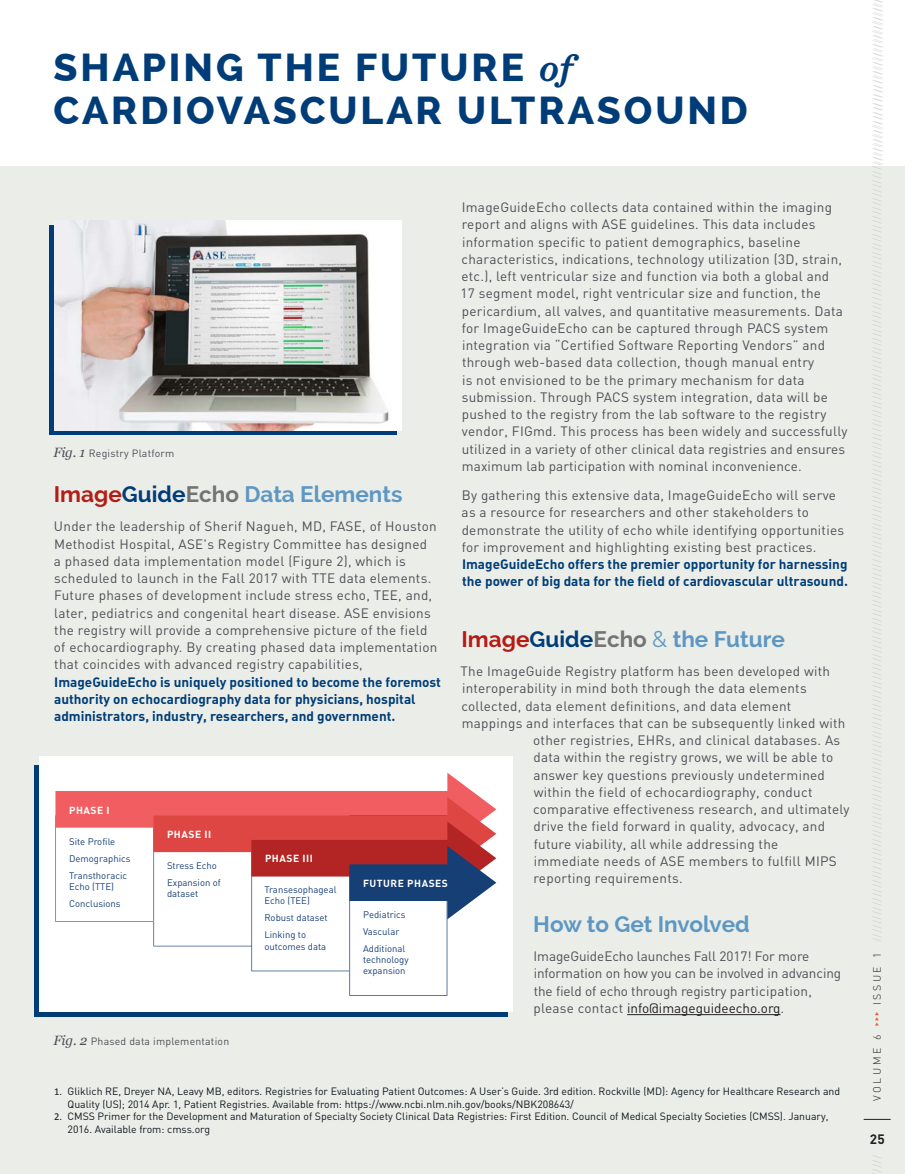
<style>
.page{position:relative;width:905px;height:1174px;background:#fff}
.page>*{position:absolute;margin:0;border:0;box-sizing:border-box;transform-origin:0 0}
.t1{font:800 39px/42.2px "Raleway";letter-spacing:.075em;color:#003d78}
.t2{font:700 22.5px "Raleway";color:#5e97c3}
.Body{font:13.5px/17.2px "DIN";letter-spacing:.02em;color:#4d4e56}
.Body-2{font:13.5px/17.2px "DIN";letter-spacing:-.005em;color:#4d4e56}
.t3{font:700 13.5px "DIN";color:#231f20}
.t4{font:10.5px/12.6px "DIN";color:#0d1720}
.Body-3{font:10.5px "DIN";letter-spacing:.02em;color:#4d4e56}
.t5{font:300 10.5px "DIN";letter-spacing:.25em;color:#231f20}
.t6{font:700 10.2px "DIN";letter-spacing:.05em;color:#fff}
.t7{font:9.45px/16.8px "DIN";color:#163f75}
.s1{font-family:"Sentinel";font-weight:600;font-style:italic}
.s2{font-family:"Georgia";font-style:italic;font-size:13.5px}
.s3{color:#b41d15}
.s4{color:#003d78}
.s5{color:#737473}
.s6{font-family:"DIN Bold Alternate";color:#003d78}
.s7{font-weight:400}
.s8{color:#231f20}
.s9{font-family:"Calibri"}
</style>
<div class="page">
<div style="left:0;top:166px;width:905px;height:1008px;background:#ebeee8"></div>
<hr style="left:627px;top:1014px;width:153px;height:1px;background:#231f20">
<div style="left:49px;top:225px;width:348px;height:210px;background:#003d78"></div>
<div style="left:34px;top:766px;width:474px;height:251px;background:#003d78"></div>
<img style="left:54px;top:221px;width:347px;height:210px">
<div style="left:39px;top:757px;width:474px;height:255px;background:#fff"></div>
<svg style="left:55px;top:773px;width:441px;height:223px"></svg>
<svg style="left:863px;top:1012px;width:28px;height:108px"></svg>
<p class="t1" style="left:54px;top:47px;width:695px">SHAPING THE FUTURE <span class="s1">of<br></span>CARDIOVASCULAR ULTRASOUND</p>
<p class="Body-3" style="left:53px;top:446px;width:122px"><span class="s2">Fig. 1</span> Registry Platform</p>
<p class="t2" style="left:54px;top:481px;width:350px"><span class="s3">Image</span><span class="s4">Guide</span><span class="s5">Echo</span> Data Elements</p>
<p class="Body" style="left:54px;top:518px;width:389px">Under the leadership of Sherif Nagueh, MD, FASE, of Houston Methodist Hospital, ASE's Registry Committee has designed<br>a phased data implementation model (Figure 2), which is scheduled to launch in the Fall 2017 with TTE data elements.<br>Future phases of development include stress echo, TEE, and, later, pediatrics and congenital heart disease. ASE envisions the registry will provide a comprehensive picture of the field of echocardiography. By creating phased data implementation that coincides with advanced registry capabilities, <span class="s6">ImageGuideEcho is uniquely positioned to become the foremost authority on echocardiography data for physicians, hospital administrators, industry, researchers, and government.</span></p>
<p class="t6" style="left:69px;top:803px;width:42px">PHASE I</p>
<p class="t7" style="left:69px;top:833px;width:63px">Site Profile<br>Demographics<br>Transthoracic</p>
<p class="t7" style="left:69px;top:878px;width:53px">Echo (TTE)<br>Conclusions</p>
<p class="t6" style="left:167px;top:827px;width:46px">PHASE II</p>
<p class="t6" style="left:265px;top:852px;width:49px">PHASE III</p>
<p class="t7" style="left:167px;top:857px;width:55px">Stress Echo<br>Expansion of</p>
<p class="t7" style="left:167px;top:885px;width:33px">dataset</p>
<p class="t7" style="left:264px;top:884px;width:74px;line-height:11.4px">Transesophageal<br>Echo (TEE)</p>
<p class="t7" style="left:264px;top:909px;width:65px">Robust dataset<br>Linking to</p>
<p class="t7" style="left:264px;top:938px;width:63px">outcomes data</p>
<p class="t6" style="left:363px;top:876px;width:86px">FUTURE PHASES</p>
<p class="t7" style="left:363px;top:906px;width:44px">Pediatrics<br>Vascular<br>Additional</p>
<p class="t7" style="left:363px;top:954px;width:47px;line-height:11.4px">technology expansion</p>
<p class="Body" style="left:460px;top:198px;width:388px">ImageGuideEcho collects data contained within the imaging report and aligns with ASE guidelines. This data includes information specific to patient demographics, baseline characteristics, indications, technology utilization (3D, strain, etc.), left ventricular size and function via both a global and<br>17 segment model, right ventricular size and function, the pericardium, all valves, and quantitative measurements. Data for ImageGuideEcho can be captured through PACS system integration via “Certified Software Reporting Vendors” and through web-based data collection, though manual entry<br>is not envisioned to be the primary mechanism for data submission. Through PACS system integration, data will be pushed to the registry from the lab software to the registry vendor, FIGmd. This process has been widely and successfully utilized in a variety of other clinical data registries and ensures maximum lab participation with nominal inconvenience.</p>
<p class="Body" style="left:461px;top:486px;width:388px">By gathering this extensive data, ImageGuideEcho will serve as a resource for researchers and other stakeholders to demonstrate the utility of echo while identifying opportunities for improvement and highlighting existing best practices.<br><span class="s6">ImageGuideEcho offers the premier opportunity for harnessing the power of big data for the field of cardiovascular ultrasound.</span></p>
<p class="t2" style="left:461px;top:626px;width:325px"><span class="s3">Image</span><span class="s4">Guide</span><span class="s5">Echo</span> <span class="s7">&amp;</span> the Future</p>
<p class="Body" style="left:460px;top:662px;width:371px">The ImageGuide Registry platform has been developed with</p>
<p class="Body" style="left:462px;top:680px;width:346px">interoperability in mind both through the data elements</p>
<p class="Body" style="left:461px;top:697px;width:331px">collected, data element definitions, and data element</p>
<p class="Body" style="left:462px;top:714px;width:385px">mappings and interfaces that can be subsequently linked with</p>
<p class="Body" style="left:533px;top:731px;width:308px">other registries, EHRs, and clinical databases. As</p>
<p class="Body" style="left:533px;top:749px;width:301px">data within the registry grows, we will be able to</p>
<p class="Body" style="left:533px;top:766px;width:293px">answer key questions previously undetermined</p>
<p class="Body" style="left:533px;top:783px;width:280px">within the field of echocardiography, conduct</p>
<p class="Body" style="left:533px;top:800px;width:318px">comparative effectiveness research, and ultimately</p>
<p class="Body" style="left:533px;top:818px;width:293px">drive the field forward in quality, advocacy, and</p>
<p class="Body" style="left:533px;top:835px;width:246px">future viability, all while addressing the</p>
<p class="Body" style="left:533px;top:852px;width:304px">immediate needs of ASE members to fulfill MIPS</p>
<p class="Body" style="left:533px;top:869px;width:151px">reporting requirements.</p>
<p class="t2" style="left:533px;top:911px;width:218px">How to Get Involved</p>
<p class="Body-2" style="left:533px;top:947px;width:309px">ImageGuideEcho launches Fall 2017! For more information on how you can be involved in advancing the field of echo through registry participation, please contact <span class="s8">info@imageguideecho.org</span>.</p>
<p class="t5" style="left:872px;top:1005px;width:54px;rotate:-90deg">ISSUE 1</p>
<p class="t5" style="left:870px;top:1005px;width:54px;rotate:-90deg">ISSUE 1</p>
<p class="t5" style="left:872px;top:1101px;width:68px;rotate:-90deg">VOLUME 6</p>
<p class="Body-3" style="left:54px;top:1035px;width:177px"><span class="s2">Fig. 2</span> Phased data implementation</p>
<p class="t5" style="left:870px;top:1101px;width:68px;rotate:-90deg">VOLUME 6</p>
<p class="t4" style="left:68px;top:1085px;width:774px;text-indent:-14px"><span class="s9">1.</span> Gliklich RE, Dreyer NA, Leavy MB, editors. Registries for Evaluating Patient Outcomes: A User’s Guide. 3rd edition. Rockville (MD): Agency for Healthcare Research and<br>Quality (US); 2014 Apr. 1, Patient Registries. Available from: https://www.ncbi.nlm.nih.gov/books/NBK208643/</p>
<p class="t4" style="left:68px;top:1110px;width:762px;text-indent:-14px"><span class="s9">2.</span> CMSS Primer for the Development and Maturation of Specialty Society Clinical Data Registries: First Edition. Council of Medical Specialty Societies (CMSS). January,<br>2016. Available from: cmss.org</p>
<p class="t3" style="left:870px;top:1130px;width:16px">25</p>
</div>
